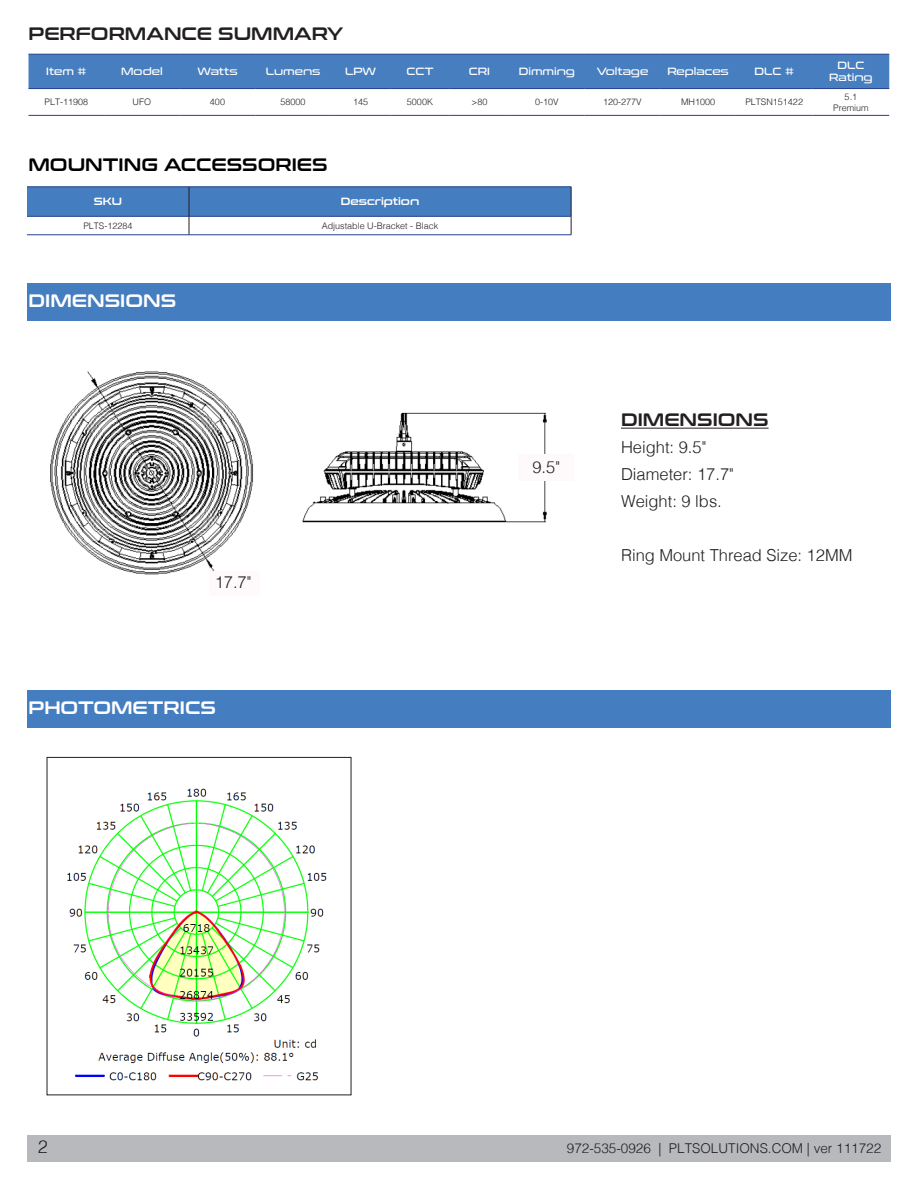
<style>
.page{position:relative;width:918px;height:1188px;background:#fff}
.page>*{position:absolute;margin:0;border:0;box-sizing:border-box;transform-origin:0 0}
.t1{font:18px "Conthrax Sb";color:#231f20}
.t2{font:18px "Conthrax Sb";color:#fff}
.t3{font:18px "Conthrax Sb";color:#000}
.t4{font:300 18px "Helvetica";color:#231f20}
.PLT_Body{font:300 16.5px "Helvetica";color:#231f20}
.t5{font:300 13.5px "Helvetica";color:#231f20}
.t6{font:10.5px "Conthrax Rg";color:#fff}
.Paragraph_Style_1{font:10.5px "Conthrax Sb";color:#fff}
.Paragraph_Style_1-2{font:300 9px "Helvetica";color:#231f20}
</style>
<div class="page">
<div style="left:27px;top:1135px;width:864px;height:27px;background:#b8b9bc"></div>
<div style="left:27px;top:284px;width:864px;height:37px;background:#447dc0"></div>
<div style="left:27px;top:690px;width:864px;height:37px;background:#447dc0"></div>
<div style="left:28px;top:55px;width:861px;height:33px;background:#467ebf"></div>
<hr style="left:28px;top:115px;width:76px;height:1px;background:#253f8e">
<hr style="left:104px;top:115px;width:76px;height:1px;background:#253f8e">
<hr style="left:180px;top:115px;width:75px;height:1px;background:#253f8e">
<hr style="left:255px;top:115px;width:76px;height:1px;background:#253f8e">
<hr style="left:331px;top:115px;width:59px;height:1px;background:#253f8e">
<hr style="left:390px;top:115px;width:60px;height:1px;background:#253f8e">
<hr style="left:450px;top:115px;width:59px;height:1px;background:#253f8e">
<hr style="left:509px;top:115px;width:76px;height:1px;background:#253f8e">
<hr style="left:585px;top:115px;width:75px;height:1px;background:#253f8e">
<hr style="left:660px;top:115px;width:76px;height:1px;background:#253f8e">
<hr style="left:736px;top:115px;width:77px;height:1px;background:#253f8e">
<hr style="left:813px;top:115px;width:76px;height:1px;background:#253f8e">
<hr style="left:28px;top:54px;width:76px;height:1px;background:#253f8e">
<hr style="left:104px;top:54px;width:76px;height:1px;background:#253f8e">
<hr style="left:180px;top:54px;width:75px;height:1px;background:#253f8e">
<hr style="left:255px;top:54px;width:76px;height:1px;background:#253f8e">
<hr style="left:331px;top:54px;width:59px;height:1px;background:#253f8e">
<hr style="left:390px;top:54px;width:60px;height:1px;background:#253f8e">
<hr style="left:450px;top:54px;width:59px;height:1px;background:#253f8e">
<hr style="left:509px;top:54px;width:76px;height:1px;background:#253f8e">
<hr style="left:585px;top:54px;width:75px;height:1px;background:#253f8e">
<hr style="left:660px;top:54px;width:76px;height:1px;background:#253f8e">
<hr style="left:736px;top:54px;width:77px;height:1px;background:#253f8e">
<hr style="left:813px;top:54px;width:76px;height:1px;background:#253f8e">
<hr style="left:28px;top:88px;width:76px;height:1px;background:#253f8e">
<hr style="left:104px;top:88px;width:76px;height:1px;background:#253f8e">
<hr style="left:180px;top:88px;width:75px;height:1px;background:#253f8e">
<hr style="left:255px;top:88px;width:76px;height:1px;background:#253f8e">
<hr style="left:331px;top:88px;width:59px;height:1px;background:#253f8e">
<hr style="left:390px;top:88px;width:60px;height:1px;background:#253f8e">
<hr style="left:450px;top:88px;width:59px;height:1px;background:#253f8e">
<hr style="left:509px;top:88px;width:76px;height:1px;background:#253f8e">
<hr style="left:585px;top:88px;width:75px;height:1px;background:#253f8e">
<hr style="left:660px;top:88px;width:76px;height:1px;background:#253f8e">
<hr style="left:736px;top:88px;width:77px;height:1px;background:#253f8e">
<hr style="left:813px;top:88px;width:76px;height:1px;background:#253f8e">
<img style="left:67px;top:788px;width:260px;height:293px">
<img style="left:50px;top:371px;width:204px;height:204px">
<hr style="left:621px;top:428px;width:148px;height:1px;background:#231f20">
<div style="left:209px;top:571px;width:51px;height:25px;background:#fefafc"></div>
<img style="left:302px;top:412px;width:245px;height:111px">
<div style="left:518px;top:454px;width:56px;height:27px;background:#fefafc"></div>
<hr style="left:27px;top:235px;width:162px;height:1px;background:#253f8e">
<hr style="left:189px;top:235px;width:382px;height:1px;background:#253f8e">
<svg style="left:27px;top:187px;width:545px;height:48px"></svg>
<p class="t1" style="left:28px;top:20px;width:316px">PERFORMANCE SUMMARY</p>
<p class="t6" style="left:46px;top:63px;width:42px">Item #</p>
<p class="t6" style="left:121px;top:63px;width:43px">Model</p>
<p class="t6" style="left:197px;top:63px;width:42px">Watts</p>
<p class="t6" style="left:266px;top:63px;width:56px">Lumens</p>
<p class="t6" style="left:345px;top:63px;width:32px">LPW</p>
<p class="t6" style="left:407px;top:63px;width:28px">CCT</p>
<p class="t6" style="left:469px;top:63px;width:23px">CRI</p>
<p class="t6" style="left:519px;top:63px;width:58px">Dimming</p>
<p class="t6" style="left:597px;top:63px;width:53px">Voltage</p>
<p class="t6" style="left:667px;top:63px;width:63px">Replaces</p>
<p class="t6" style="left:755px;top:63px;width:41px">DLC #</p>
<p class="Paragraph_Style_1-2" style="left:45px;top:94px;width:45px">PLT-11908</p>
<p class="Paragraph_Style_1-2" style="left:133px;top:94px;width:20px">UFO</p>
<p class="Paragraph_Style_1-2" style="left:210px;top:94px;width:17px">400</p>
<p class="Paragraph_Style_1-2" style="left:281px;top:94px;width:27px">58000</p>
<p class="Paragraph_Style_1-2" style="left:353px;top:94px;width:17px">145</p>
<p class="Paragraph_Style_1-2" style="left:407px;top:94px;width:28px">5000K</p>
<p class="Paragraph_Style_1-2" style="left:471px;top:94px;width:17px">&gt;80</p>
<p class="Paragraph_Style_1-2" style="left:535px;top:94px;width:25px">0-10V</p>
<p class="Paragraph_Style_1-2" style="left:603px;top:94px;width:40px">120-277V</p>
<p class="Paragraph_Style_1-2" style="left:681px;top:94px;width:36px">MH1000</p>
<p class="Paragraph_Style_1-2" style="left:745px;top:94px;width:59px">PLTSN151422</p>
<p class="t3" style="left:28px;top:151px;width:301px">MOUNTING ACCESSORIES</p>
<p class="Paragraph_Style_1" style="left:94px;top:194px;width:30px">SKU</p>
<p class="Paragraph_Style_1" style="left:341px;top:194px;width:80px">Description</p>
<p class="Paragraph_Style_1-2" style="left:83px;top:218px;width:51px">PLTS-12284</p>
<p class="Paragraph_Style_1-2" style="left:322px;top:218px;width:118px">Adjustable U-Bracket - Black</p>
<p class="t2" style="left:28px;top:287px;width:149px">DIMENSIONS</p>
<p class="t6" style="left:837px;top:57px;width:28px">DLC</p>
<p class="t6" style="left:829px;top:70px;width:45px">Rating</p>
<p class="Paragraph_Style_1-2" style="left:845px;top:89px;width:14px">5.1</p>
<p class="Paragraph_Style_1-2" style="left:833px;top:100px;width:37px">Premium</p>
<p class="t1" style="left:621px;top:406px;width:149px">DIMENSIONS</p>
<p class="PLT_Body" style="left:215px;top:568px;width:38px">17.7"</p>
<p class="t2" style="left:28px;top:693px;width:189px">PHOTOMETRICS</p>
<p class="t4" style="left:38px;top:1132px;width:12px">2</p>
<p class="PLT_Body" style="left:532px;top:453px;width:29px">9.5"</p>
<p class="PLT_Body" style="left:621px;top:433px;width:87px">Height: 9.5"</p>
<p class="PLT_Body" style="left:621px;top:460px;width:114px">Diameter: 17.7"</p>
<p class="PLT_Body" style="left:621px;top:487px;width:102px">Weight: 9 lbs.</p>
<p class="PLT_Body" style="left:621px;top:541px;width:233px">Ring Mount Thread Size: 12MM</p>
<h3 class="t5" style="left:567px;top:1137px;width:316px">972-535-0926 | PLTSOLUTIONS.COM | ver 111722</h3>
</div>
